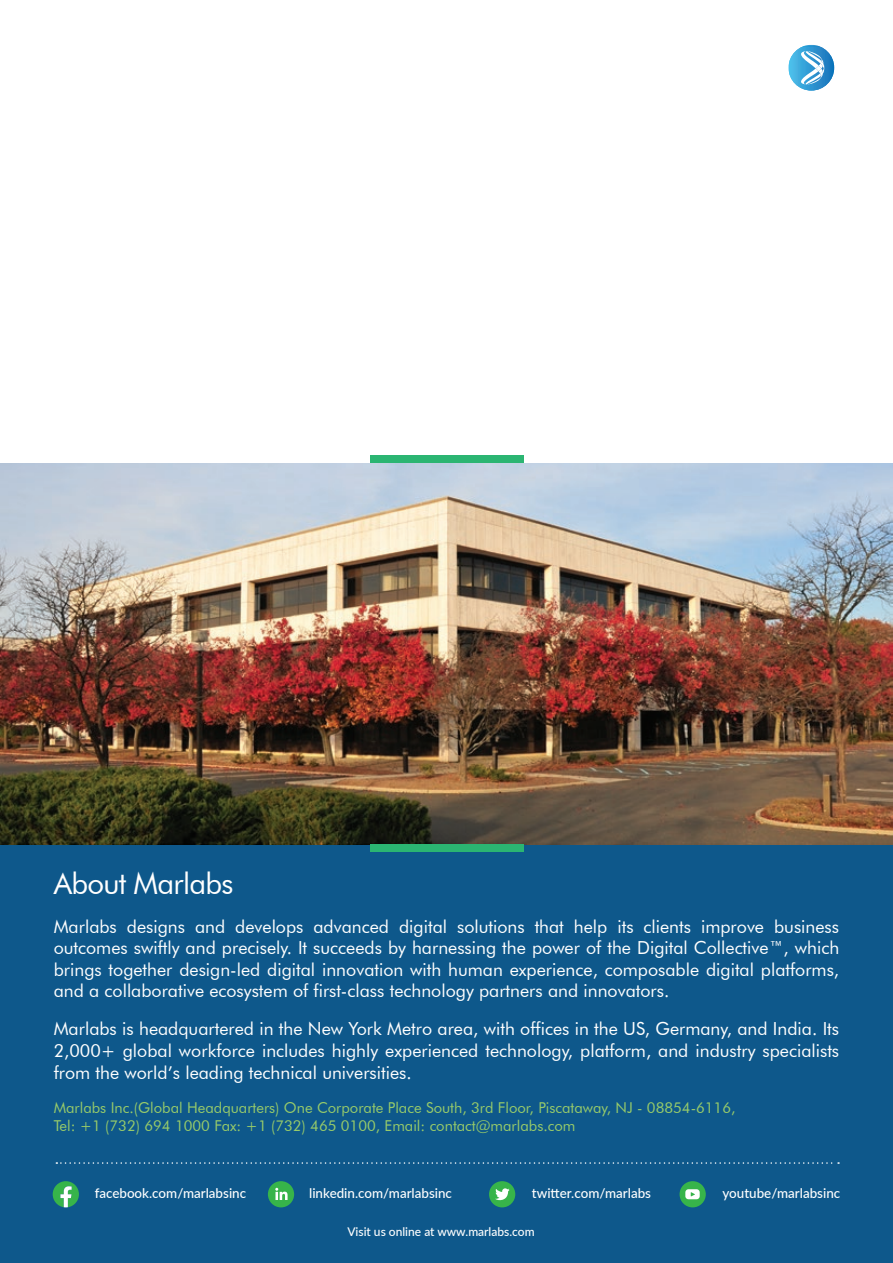
<style>
.page{position:relative;width:893px;height:1263px;background:#fff}
.page>*{position:absolute;margin:0;border:0;box-sizing:border-box;transform-origin:0 0}
.t1{font:30px "Futura BT";letter-spacing:-.025em;color:#fff}
.t2{font:18px/21.6px "Futura BT";color:#fff;text-align:justify}
.t3{font:15px/18px "Futura BT";color:#97cb6a}
.t4{font:500 13.35px "Lato";color:#fff}
.t5{font:500 12px "Lato";color:#fff}
</style>
<div class="page">
<div style="left:0;top:631px;width:893px;height:632px;background:#0e588b"></div>
<div style="left:489px;top:1181px;width:26px;height:26px;background:#37b44a;border-radius:50%"></div>
<svg style="left:495px;top:1188px;width:14px;height:12px"></svg>
<div style="left:679px;top:1181px;width:27px;height:26px;background:#37b44a;border-radius:50%"></div>
<svg style="left:685px;top:1189px;width:15px;height:10px"></svg>
<svg style="left:53px;top:1181px;width:26px;height:26px"></svg>
<div style="left:268px;top:1181px;width:26px;height:26px;background:#37b44a;border-radius:50%"></div>
<svg style="left:275px;top:1188px;width:13px;height:12px"></svg>
<img style="left:0;top:463px;width:893px;height:381px">
<img style="left:788px;top:45px;width:46px;height:46px">
<svg style="left:56px;top:1162px;width:783px;height:2px"></svg>
<div style="left:370px;top:455px;width:153px;height:8px;background:#2bb572"></div>
<div style="left:370px;top:844px;width:153px;height:8px;background:#2bb572"></div>
<svg style="left:794px;top:51px;width:31px;height:33px"></svg>
<h1 class="t1" style="left:54px;top:865px;width:181px">About Marlabs</h1>
<p class="t2" style="left:54px;top:915px;width:787px">Marlabs designs and develops advanced digital solutions that help its clients improve business outcomes swiftly and precisely. It succeeds by harnessing the power of the Digital Collective™, which brings together design-led digital innovation with human experience, composable digital platforms, and a collaborative ecosystem of first-class technology partners and innovators.</p>
<p class="t2" style="left:54px;top:1018px;width:787px">Marlabs is headquartered in the New York Metro area, with offices in the US, Germany, and India. Its 2,000+ global workforce includes highly experienced technology, platform, and industry specialists from the world’s leading technical universities.</p>
<p class="t3" style="left:54px;top:1099px;width:683px">Marlabs Inc.(Global Headquarters) One Corporate Place South, 3rd Floor, Piscataway, NJ - 08854-6116,<br>Tel: +1 (732) 694 1000 Fax: +1 (732) 465 0100, Email: contact@marlabs.com</p>
<p class="t4" style="left:95px;top:1184px;width:153px">facebook.com/marlabsinc</p>
<p class="t4" style="left:309px;top:1184px;width:144px">linkedin.com/marlabsinc</p>
<p class="t4" style="left:532px;top:1184px;width:121px">twitter.com/marlabs</p>
<p class="t4" style="left:722px;top:1183px;width:119px">youtube/marlabsinc</p>
<p class="t5" style="left:347px;top:1223px;width:189px">Visit us online at www.marlabs.com</p>
</div>
